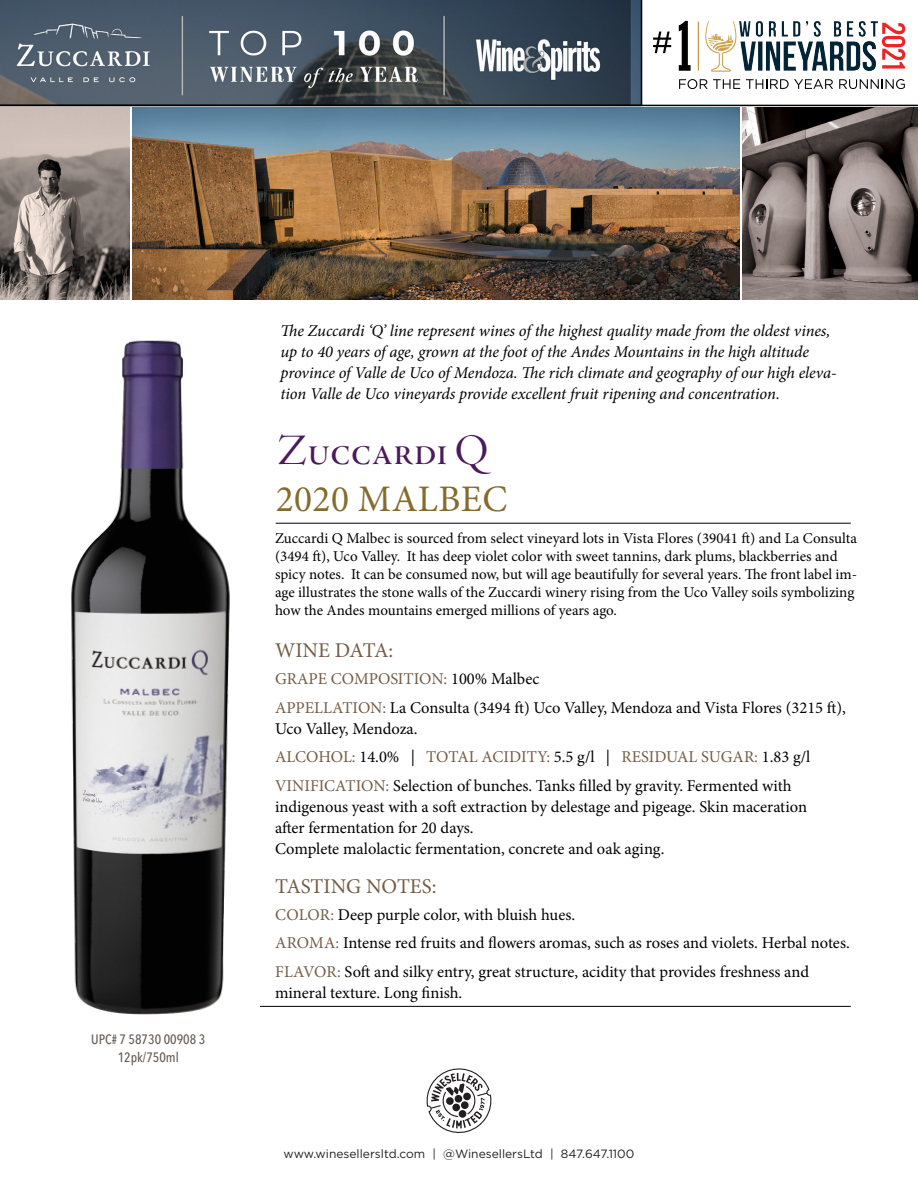
<style>
.page{position:relative;width:918px;height:1188px;background:#fff}
.page>*{position:absolute;margin:0;border:0;box-sizing:border-box;transform-origin:0 0}
.t1{font:45px "Adobe Jenson Pro Disp";color:#4a1a5b}
.t2{font:37.5px "Minion Pro";letter-spacing:.01em;color:#846d2c}
.t3{font:21px "Minion Pro";letter-spacing:-.005em;color:#755d46}
.t4{font:16.5px/28.5px "Minion Pro";color:#000}
.t5{font:italic 16.5px/21px "Minion Pro";letter-spacing:-.01em;color:#000}
.t6{font:15px/18px "Minion Pro";color:#000}
.t7{font:500 13.5px/18px "Avenir Next Condensed";color:#645a52;text-align:center}
.t8{font:12px "Gotham";color:#231f20}
.s1{color:#755d46}
</style>
<div class="page">
<hr style="left:276px;top:523px;width:575px;height:1px;background:#000">
<hr style="left:260px;top:1006px;width:591px;height:1px;background:#000">
<img style="left:71px;top:340px;width:202px;height:675px">
<img style="left:0;top:108px;width:130px;height:192px">
<img style="left:742px;top:108px;width:176px;height:192px">
<img style="left:132px;top:108px;width:608px;height:192px">
<svg style="left:0;top:0;width:918px;height:106px"></svg>
<svg style="left:426px;top:1068px;width:66px;height:65px"></svg>
<p class="t7" style="left:91px;top:1030px;width:116px">UPC# 7 58730 00908 3<br>12pk/750ml</p>
<p class="t5" style="left:280px;top:320px;width:558px">The Zuccardi ‘Q’ line represent wines of the highest quality made from the oldest vines, up to 40 years of age, grown at the foot of the Andes Mountains in the high altitude province of Valle de Uco of Mendoza. The rich climate and geography of our high eleva&shy;tion Valle de Uco vineyards provide excellent fruit ripening and concentration.</p>
<h1 class="t1" style="left:277px;top:425px;width:212px">Zuccardi Q</h1>
<h2 class="t2" style="left:276px;top:474px;width:233px">2020 MALBEC</h2>
<p class="t6" style="left:275px;top:529px;width:584px">Zuccardi Q Malbec is sourced from select vineyard lots in Vista Flores (39041 ft) and La Consulta (3494 ft), Uco Valley. It has deep violet color with sweet tannins, dark plums, blackberries and spicy notes. It can be consumed now, but will age beautifully for several years. The front label im&shy;age illustrates the stone walls of the Zuccardi winery rising from the Uco Valley soils symbolizing how the Andes mountains emerged millions of years ago.</p>
<p class="t3" style="left:275px;top:636px;width:120px">WINE DATA:</p>
<p class="t4" style="left:275px;top:665px;width:572px"><span class="s1">GRAPE COMPOSITION:</span> 100% Malbec<br><span class="s1">APPELLATION:</span> La Consulta (3494 ft) Uco Valley, Mendoza and Vista Flores (3215 ft),</p>
<p class="t4" style="left:275px;top:714px;width:537px">Uco Valley, Mendoza.<br><span class="s1">ALCOHOL:</span> 14.0% | <span class="s1">TOTAL ACIDITY:</span> 5.5 g/l | <span class="s1">RESIDUAL SUGAR:</span> 1.83 g/l<br><span class="s1">VINIFICATION:</span> Selection of bunches. Tanks filled by gravity. Fermented with</p>
<p class="t4" style="left:275px;top:796px;width:534px;line-height:21px">indigenous yeast with a soft extraction by delestage and pigeage. Skin maceration after fermentation for 20 days.<br>Complete malolactic fermentation, concrete and oak aging.</p>
<p class="t3" style="left:275px;top:872px;width:163px">TASTING NOTES:</p>
<p class="t4" style="left:275px;top:900px;width:576px"><span class="s1">COLOR:</span> Deep purple color, with bluish hues.<br><span class="s1">AROMA:</span> Intense red fruits and flowers aromas, such as roses and violets. Herbal notes.<br><span class="s1">FLAVOR:</span> Soft and silky entry, great structure, acidity that provides freshness and</p>
<p class="t4" style="left:275px;top:978px;width:189px">mineral texture. Long finish.</p>
<p class="t8" style="left:284px;top:1147px;width:352px">www.winesellersltd.com | @WinesellersLtd | 847.647.1100</p>
</div>
